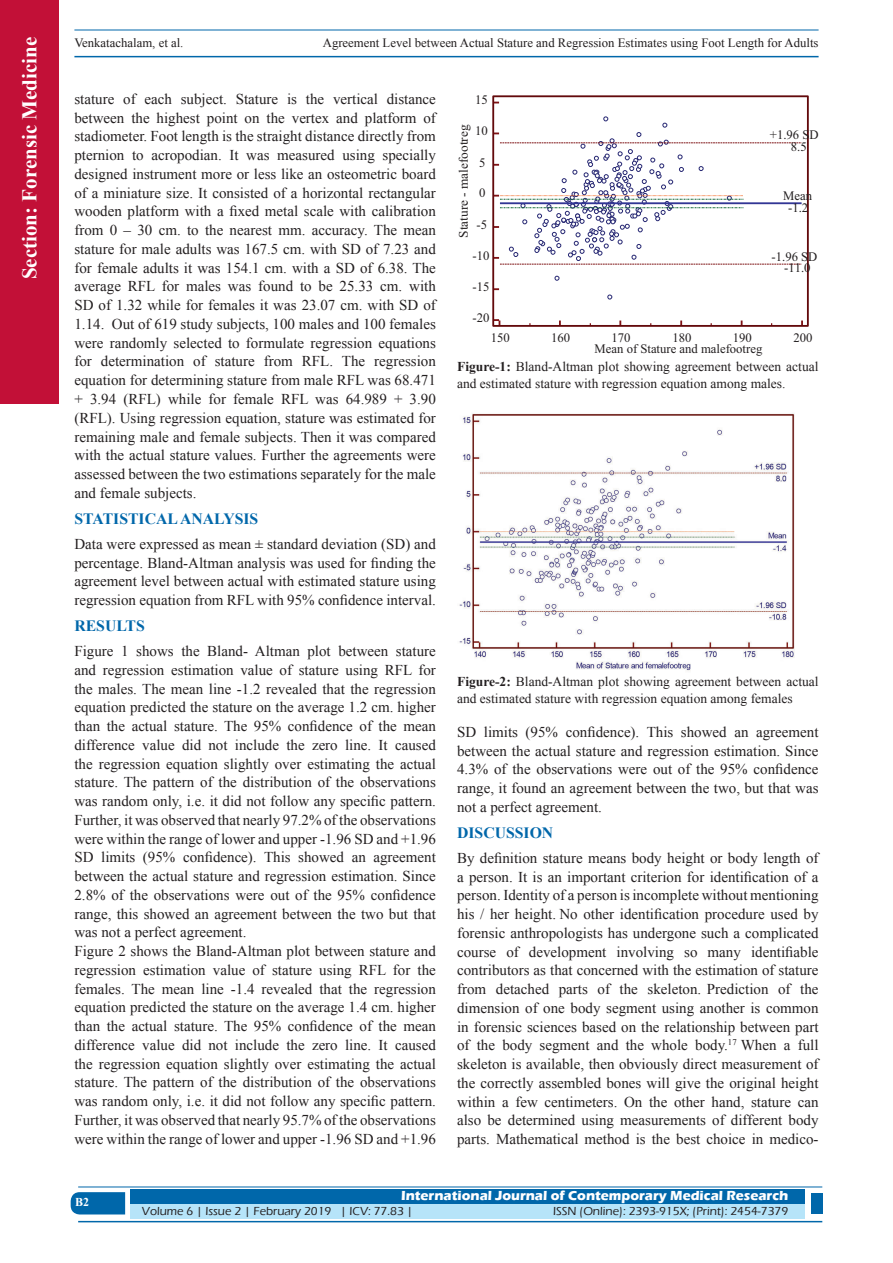
<style>
.page{position:relative;width:893px;height:1263px;background:#fff}
.page>*{position:absolute;margin:0;border:0;box-sizing:border-box;transform-origin:0 0}
.t1{font:700 21px "Times New Roman";color:#fff}
.t2{font:700 15.75px "Times New Roman";color:#0067aa}
.TX_New{font:15px/18.8px "Times New Roman";color:#231f20;text-align:justify}
.Legend{font:13.5px/17.2px "Times New Roman";color:#231f20}
.t3{font:700 13.5px "Eras ITC";color:#fff}
.t4{font:13.05px/11.7px "Times New Roman";color:#231f20;text-align:center}
.t5{font:12.75px "Times New Roman";color:#231f20}
.t6{font:500 12px "Eras ITC";color:#231f20}
.t7{font:700 12px "Times New Roman";color:#fff}
.s1{font-weight:700}
</style>
<div class="page">
<hr style="left:74px;top:30px;width:745px;height:1px;background:#0067aa">
<hr style="left:74px;top:56px;width:745px;height:1px;background:#0067aa">
<div style="left:0;top:0;width:59px;height:404px;background:#c21037"></div>
<svg style="left:71px;top:1192px;width:54px;height:22px"></svg>
<div style="left:130px;top:1189px;width:674px;height:15px;background:#0067aa"></div>
<div style="left:130px;top:1204px;width:674px;height:15px;background:#b6e4f9"></div>
<hr style="left:78px;top:1186px;width:744px;height:1px;background:#0067aa">
<hr style="left:78px;top:1221px;width:744px;height:1px;background:#0067aa">
<div style="left:811px;top:1193px;width:11px;height:21px;background:#0067aa"></div>
<svg style="left:495px;top:319px;width:5px;height:5px"></svg>
<div style="left:492px;top:95px;width:317px;height:232px;border:2px solid #630a0c"></div>
<svg style="left:607px;top:295px;width:5px;height:4px"></svg>
<svg style="left:555px;top:276px;width:4px;height:5px"></svg>
<svg style="left:493px;top:117px;width:309px;height:148px"></svg>
<img style="left:459px;top:413px;width:336px;height:258px">
<h1 class="t1" style="left:15px;top:279px;width:244px;rotate:-90deg">Section: Forensic Medicine</h1>
<p class="t5" style="left:74px;top:35px;width:111px">Venkatachalam, et al.</p>
<p class="t5" style="left:323px;top:35px;width:497px">Agreement Level between Actual Stature and Regression Estimates using Foot Length for Adults</p>
<p class="TX_New" style="left:74px;top:89px;width:363px">stature of each subject. Stature is the vertical distance between the highest point on the vertex and platform of stadiometer. Foot length is the straight distance directly from pternion to acropodian. It was measured using specially designed instrument more or less like an osteometric board of a miniature size. It consisted of a horizontal rectangular wooden platform with a fixed metal scale with calibration from 0 – 30 cm. to the nearest mm. accuracy. The mean stature for male adults was 167.5 cm. with SD of 7.23 and for female adults it was 154.1 cm. with a SD of 6.38. The average RFL for males was found to be 25.33 cm. with SD of 1.32 while for females it was 23.07 cm. with SD of 1.14. Out of 619 study subjects, 100 males and 100 females were randomly selected to formulate regression equations for determination of stature from RFL. The regression equation for determining stature from male RFL was 68.471 + 3.94 (RFL) while for female RFL was 64.989 + 3.90 (RFL). Using regression equation, stature was estimated for remaining male and female subjects. Then it was compared with the actual stature values. Further the agreements were assessed between the two estimations separately for the male and female subjects.</p>
<h1 class="t2" style="left:74px;top:507px;width:185px">STATISTICAL ANALYSIS</h1>
<p class="TX_New" style="left:74px;top:534px;width:363px">Data were expressed as mean ± standard deviation (SD) and percentage. Bland-Altman analysis was used for finding the agreement level between actual with estimated stature using regression equation from RFL with 95% confidence interval.</p>
<h1 class="t2" style="left:74px;top:615px;width:72px">RESULTS</h1>
<p class="TX_New" style="left:74px;top:641px;width:363px">Figure 1 shows the Bland- Altman plot between stature and regression estimation value of stature using RFL for the males. The mean line -1.2 revealed that the regression equation predicted the stature on the average 1.2 cm. higher than the actual stature. The 95% confidence of the mean difference value did not include the zero line. It caused the regression equation slightly over estimating the actual stature. The pattern of the distribution of the observations was random only, i.e. it did not follow any specific pattern.<br>Further, it was observed that nearly 97.2% of the observations were within the range of lower and upper -1.96 SD and +1.96<br>SD limits (95% confidence). This showed an agreement between the actual stature and regression estimation. Since 2.8% of the observations were out of the 95% confidence range, this showed an agreement between the two but that was not a perfect agreement.</p>
<p class="TX_New" style="left:74px;top:941px;width:363px">Figure 2 shows the Bland-Altman plot between stature and regression estimation value of stature using RFL for the females. The mean line -1.4 revealed that the regression equation predicted the stature on the average 1.4 cm. higher than the actual stature. The 95% confidence of the mean difference value did not include the zero line. It caused the regression equation slightly over estimating the actual stature. The pattern of the distribution of the observations was random only, i.e. it did not follow any specific pattern.<br>Further, it was observed that nearly 95.7% of the observations were within the range of lower and upper -1.96 SD and +1.96</p>
<p class="t4" style="left:475px;top:94px;width:14px">15</p>
<p class="t4" style="left:457px;top:238px;width:115px;rotate:-90deg">Stature - malefootreg</p>
<p class="t4" style="left:475px;top:125px;width:14px">10</p>
<p class="t4" style="left:479px;top:156px;width:8px">5</p>
<p class="t4" style="left:479px;top:187px;width:8px">0</p>
<p class="t4" style="left:477px;top:218px;width:12px">-5</p>
<p class="t4" style="left:473px;top:249px;width:18px">-10</p>
<p class="t4" style="left:473px;top:281px;width:18px">-15</p>
<p class="t4" style="left:473px;top:311px;width:18px">-20</p>
<p class="t4" style="left:791px;top:129px;width:29px;text-align:left;text-indent:-21px">+1.96 SD<br>8.5</p>
<p class="t4" style="left:783px;top:189px;width:30px;line-height:12.5px">Mean -1.2</p>
<p class="t4" style="left:772px;top:250px;width:47px">-1.96 SD -11.0</p>
<p class="t4" style="left:491px;top:332px;width:21px">150</p>
<p class="t4" style="left:551px;top:332px;width:21px">160</p>
<p class="t4" style="left:612px;top:332px;width:21px">170</p>
<p class="t4" style="left:672px;top:332px;width:21px">180</p>
<p class="t4" style="left:733px;top:332px;width:21px">190</p>
<p class="t4" style="left:793px;top:332px;width:21px">200</p>
<p class="t4" style="left:595px;top:343px;width:169px">Mean of Stature and malefootreg</p>
<p class="Legend" style="left:457px;top:357px;width:363px"><span class="s1">Figure-1:</span> Bland-Altman plot showing agreement between actual and estimated stature with regression equation among males.</p>
<p class="Legend" style="left:457px;top:672px;width:363px"><span class="s1">Figure-2:</span> Bland-Altman plot showing agreement between actual and estimated stature with regression equation among females</p>
<p class="TX_New" style="left:457px;top:722px;width:363px">SD limits (95% confidence). This showed an agreement between the actual stature and regression estimation. Since 4.3% of the observations were out of the 95% confidence range, it found an agreement between the two, but that was not a perfect agreement.</p>
<h1 class="t2" style="left:457px;top:822px;width:98px">DISCUSSION</h1>
<p class="TX_New" style="left:457px;top:848px;width:363px">By definition stature means body height or body length of a person. It is an important criterion for identification of a person. Identity of a person is incomplete without mentioning his / her height. No other identification procedure used by forensic anthropologists has undergone such a complicated course of development involving so many identifiable contributors as that concerned with the estimation of stature from detached parts of the skeleton. Prediction of the dimension of one body segment using another is common in forensic sciences based on the relationship between part of the body segment and the whole body.<sup>17</sup> When a full skeleton is available, then obviously direct measurement of the correctly assembled bones will give the original height within a few centimeters. On the other hand, stature can also be determined using measurements of different body parts. Mathematical method is the best choice in medico-</p>
<h4 class="t7" style="left:75px;top:1194px;width:16px">B2</h4>
<p class="t3" style="left:401px;top:1188px;width:389px">International Journal of Contemporary Medical Research</p>
<p class="t6" style="left:142px;top:1204px;width:272px">Volume 6 | Issue 2 | February 2019 | ICV: 77.83 |</p>
<p class="t6" style="left:553px;top:1204px;width:237px">ISSN (Online): 2393-915X; (Print): 2454-7379</p>
</div>
